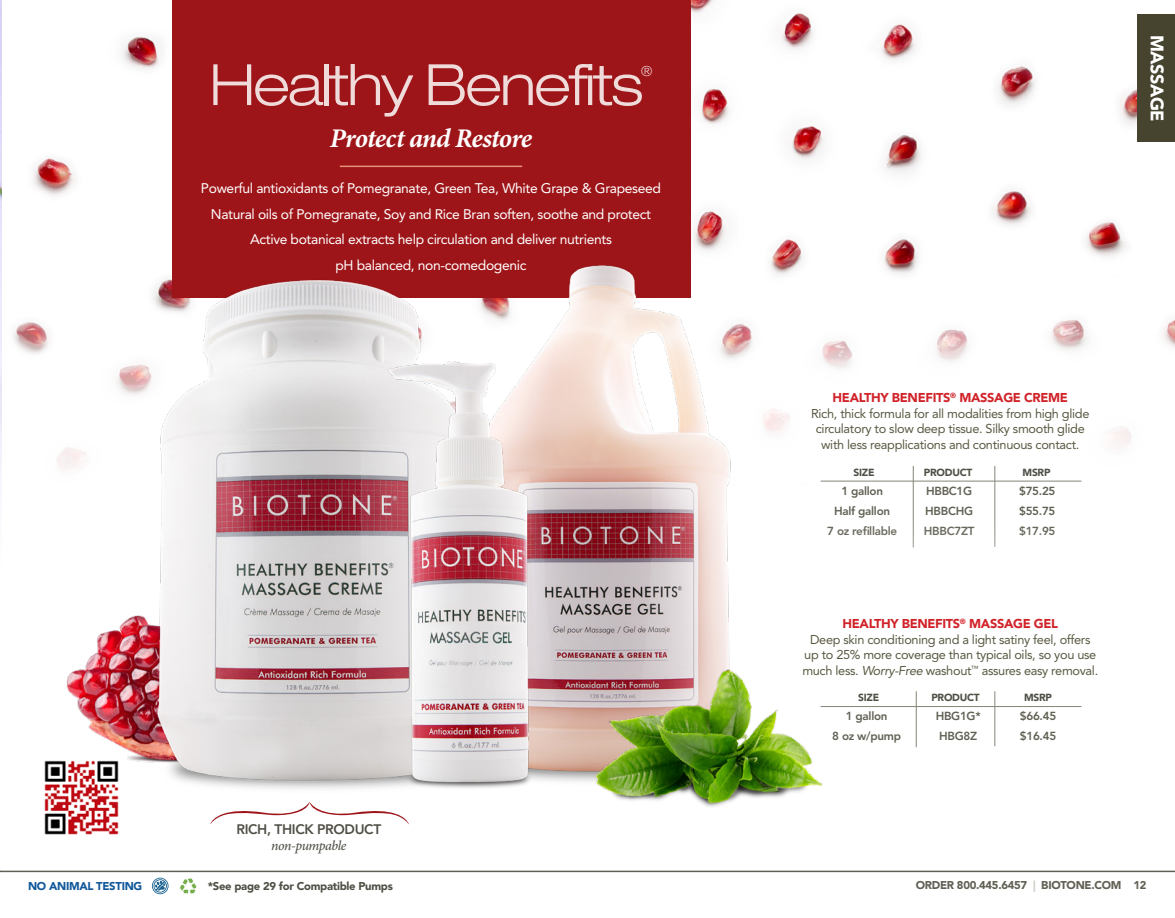
<style>
.page{position:relative;width:1175px;height:918px;background:#fff}
.page>*{position:absolute;margin:0;border:0;box-sizing:border-box;transform-origin:0 0}
.t1{font:300 expanded 57px "Helvetica Neue LT Std";letter-spacing:-.035em;color:#fff}
.t2{font:italic 700 27px "Minion Pro";letter-spacing:-.03em;color:#fff}
.t3{font:900 18px "Avenir LT Std";letter-spacing:-.025em;color:#fff}
.t4{font:300 expanded 13.95px "Helvetica Neue LT Std";color:#fff}
.t5{font:13.8px "Avenir LT Std";letter-spacing:-.025em;color:#fff}
.t6{font:800 13.8px "Avenir LT Std";letter-spacing:-.025em;color:#504f46}
.t7{font:italic 500 13.8px "Minion Pro";letter-spacing:-.035em;color:#504f46}
.t8{font:12.75px/15.8px "Avenir LT Std";letter-spacing:-.025em;color:#5a5943;text-align:center}
.t9{font:900 12.75px "Avenir LT Std";letter-spacing:-.025em;color:#d1232a}
.t10{font:800 11.55px "Avenir LT Std";letter-spacing:-.025em;color:#616054}
.t11{font:900 11.25px "Avenir LT Std";letter-spacing:-.025em;color:#616054}
.t12{font:900 11.25px "Avenir LT Std";letter-spacing:-.025em;color:#504f46}
.t13{font:900 11.25px "Avenir LT Std";letter-spacing:-.025em;color:#105899}
.t14{font:900 10.2px "Avenir LT Std";letter-spacing:-.025em;color:#504f46}
.s1{font-style:italic}
.s2{color:#ccccc6}
</style>
<div class="page">
<img style="left:0;top:0;width:1px;height:473px">
<img style="left:13px;top:0;width:1161px;height:469px">
<img style="left:66px;top:615px;width:74px;height:147px">
<div style="left:705px;top:282px;width:469px;height:372px;background:#fff"></div>
<hr style="left:820px;top:481px;width:261px;height:1px;background:#88877a">
<hr style="left:994px;top:466px;width:1px;height:81px;background:#88877a">
<hr style="left:912px;top:466px;width:1px;height:82px;background:#88877a">
<div style="left:696px;top:508px;width:478px;height:346px;background:#fff"></div>
<hr style="left:820px;top:706px;width:261px;height:1px;background:#88877a">
<hr style="left:994px;top:691px;width:1px;height:55px;background:#88877a">
<hr style="left:915px;top:691px;width:1px;height:56px;background:#88877a">
<svg style="left:210px;top:817px;width:199px;height:8px"></svg>
<svg style="left:179px;top:878px;width:18px;height:17px"></svg>
<svg style="left:152px;top:878px;width:16px;height:16px"></svg>
<div style="left:1137px;top:15px;width:37px;height:127px;background:#46442f"></div>
<div style="left:172px;top:0;width:518px;height:298px;background:#9e1519"></div>
<hr style="left:340px;top:166px;width:182px;height:1px;background:#e59279">
<img style="left:513px;top:247px;width:255px;height:535px">
<img style="left:140px;top:243px;width:373px;height:574px">
<img style="left:377px;top:325px;width:177px;height:498px">
<img style="left:588px;top:668px;width:235px;height:139px">
<img style="left:44px;top:753px;width:83px;height:82px">
<hr style="left:0;top:871px;width:1174px;height:1px;background:#616054">
<h1 class="t1" style="left:210px;top:51px;width:435px">Healthy Benefits</h1>
<p class="t4" style="left:641px;top:63px;width:13px">®</p>
<p class="t2" style="left:330px;top:122px;width:204px">Protect and Restore</p>
<p class="t5" style="left:201px;top:180px;width:461px">Powerful antioxidants of Pomegranate, Green Tea, White Grape &amp; Grapeseed</p>
<p class="t5" style="left:211px;top:206px;width:441px">Natural oils of Pomegranate, Soy and Rice Bran soften, soothe and protect</p>
<p class="t5" style="left:250px;top:231px;width:363px">Active botanical extracts help circulation and deliver nutrients</p>
<p class="t5" style="left:335px;top:257px;width:192px">pH balanced, non-comedogenic</p>
<p class="t6" style="left:236px;top:821px;width:146px">RICH, THICK PRODUCT</p>
<p class="t7" style="left:271px;top:837px;width:76px">non-pumpable</p>
<p class="t13" style="left:28px;top:880px;width:116px">NO ANIMAL TESTING</p>
<p class="t12" style="left:208px;top:880px;width:187px">*See page 29 for Compatible Pumps</p>
<p class="t3" style="left:1167px;top:35px;width:88px;rotate:90deg">MASSAGE</p>
<p class="t9" style="left:832px;top:390px;width:237px">HEALTHY BENEFITS<sup>®</sup> MASSAGE CREME</p>
<p class="t8" style="left:811px;top:405px;width:280px">Rich, thick formula for all modalities from high glide</p>
<p class="t8" style="left:815px;top:421px;width:270px">circulatory to slow deep tissue. Silky smooth glide</p>
<p class="t8" style="left:821px;top:437px;width:260px">with less reapplications and continuous contact.</p>
<p class="t14" style="left:853px;top:466px;width:23px">SIZE</p>
<p class="t14" style="left:924px;top:466px;width:50px">PRODUCT</p>
<p class="t14" style="left:1022px;top:466px;width:29px">MSRP</p>
<p class="t10" style="left:841px;top:484px;width:43px">1 gallon</p>
<p class="t10" style="left:926px;top:484px;width:48px">HBBC1G</p>
<p class="t10" style="left:1019px;top:484px;width:38px">$75.25</p>
<p class="t10" style="left:834px;top:504px;width:57px">Half gallon</p>
<p class="t10" style="left:925px;top:504px;width:49px">HBBCHG</p>
<p class="t10" style="left:1019px;top:504px;width:38px">$55.75</p>
<p class="t10" style="left:827px;top:524px;width:71px">7 oz refillable</p>
<p class="t10" style="left:924px;top:524px;width:52px">HBBC7ZT</p>
<p class="t10" style="left:1019px;top:524px;width:38px">$17.95</p>
<p class="t9" style="left:842px;top:616px;width:217px">HEALTHY BENEFITS<sup>®</sup> MASSAGE GEL</p>
<p class="t8" style="left:802px;top:631px;width:297px">Deep skin conditioning and a light satiny feel, offers up to 25% more coverage than typical oils, so you use much less. <span class="s1">Worry-Free</span> washout<sup>™</sup> assures easy removal.</p>
<p class="t14" style="left:858px;top:692px;width:23px">SIZE</p>
<p class="t14" style="left:931px;top:692px;width:50px">PRODUCT</p>
<p class="t14" style="left:1024px;top:692px;width:29px">MSRP</p>
<p class="t10" style="left:846px;top:709px;width:43px">1 gallon</p>
<p class="t10" style="left:935px;top:709px;width:47px">HBG1G*</p>
<p class="t10" style="left:1019px;top:709px;width:38px">$66.45</p>
<p class="t10" style="left:832px;top:729px;width:70px">8 oz w/pump</p>
<p class="t10" style="left:939px;top:729px;width:40px">HBG8Z</p>
<p class="t10" style="left:1019px;top:729px;width:38px">$16.45</p>
<p class="t11" style="left:915px;top:879px;width:232px">ORDER 800.445.6457 <span class="s2">|</span> BIOTONE.COM 12</p>
</div>
